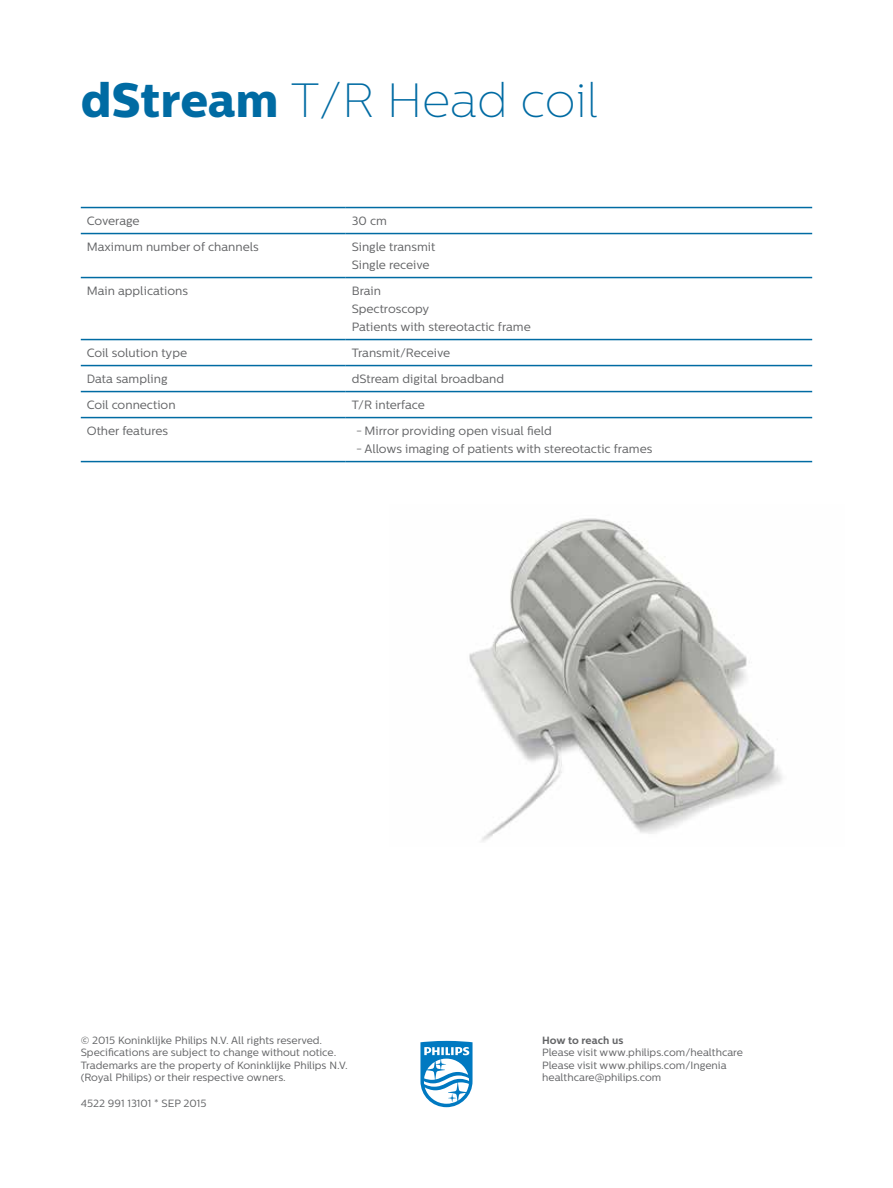
<style>
.page{position:relative;width:893px;height:1188px;background:#fff}
.page>*{position:absolute;margin:0;border:0;box-sizing:border-box;transform-origin:0 0}
.t1{font:100 48px "Centrale Sans";color:#006ba3}
.t2{font:12px/18px "Centrale Sans";color:#636466}
.t3{font:10.5px/12.6px "Centrale Sans";color:#636466}
.t4{font:700 10.5px "Centrale Sans";letter-spacing:-.005em;color:#636466}
.s1{font-weight:800}
</style>
<div class="page">
<svg style="left:420px;top:1041px;width:52px;height:66px"></svg>
<hr style="left:81px;top:207px;width:265px;height:1px;background:#006ba3">
<hr style="left:346px;top:207px;width:466px;height:1px;background:#006ba3">
<hr style="left:81px;top:233px;width:265px;height:1px;background:#006ba3">
<hr style="left:346px;top:233px;width:466px;height:1px;background:#006ba3">
<hr style="left:81px;top:277px;width:265px;height:1px;background:#006ba3">
<hr style="left:346px;top:277px;width:466px;height:1px;background:#006ba3">
<hr style="left:81px;top:339px;width:265px;height:1px;background:#006ba3">
<hr style="left:346px;top:339px;width:466px;height:1px;background:#006ba3">
<hr style="left:81px;top:365px;width:265px;height:1px;background:#006ba3">
<hr style="left:346px;top:365px;width:466px;height:1px;background:#006ba3">
<hr style="left:81px;top:391px;width:265px;height:1px;background:#006ba3">
<hr style="left:346px;top:391px;width:466px;height:1px;background:#006ba3">
<hr style="left:81px;top:417px;width:265px;height:1px;background:#006ba3">
<hr style="left:346px;top:417px;width:466px;height:1px;background:#006ba3">
<hr style="left:81px;top:461px;width:265px;height:1px;background:#006ba3">
<hr style="left:346px;top:461px;width:466px;height:1px;background:#006ba3">
<img style="left:469px;top:518px;width:313px;height:324px">
<h1 class="t1" style="left:81px;top:74px;width:519px"><span class="s1">dStream</span> T/R Head coil</h1>
<p class="t2" style="left:87px;top:212px;width:54px">Coverage</p>
<p class="t2" style="left:352px;top:212px;width:37px">30 cm</p>
<p class="t2" style="left:87px;top:238px;width:174px">Maximum number of channels</p>
<p class="t2" style="left:352px;top:238px;width:85px">Single transmit<br>Single receive</p>
<p class="t2" style="left:87px;top:282px;width:103px">Main applications</p>
<p class="t2" style="left:352px;top:282px;width:181px">Brain<br>Spectroscopy<br>Patients with stereotactic frame</p>
<p class="t2" style="left:87px;top:344px;width:102px">Coil solution type</p>
<p class="t2" style="left:352px;top:344px;width:100px">Transmit/Receive</p>
<p class="t2" style="left:87px;top:370px;width:82px">Data sampling</p>
<p class="t2" style="left:352px;top:370px;width:154px">dStream digital broadband</p>
<p class="t2" style="left:87px;top:396px;width:90px">Coil connection</p>
<p class="t2" style="left:352px;top:396px;width:75px">T/R interface</p>
<p class="t2" style="left:87px;top:422px;width:83px">Other features</p>
<p class="t2" style="left:356px;top:422px;width:197px">- Mirror providing open visual field</p>
<p class="t2" style="left:356px;top:440px;width:298px">- Allows imaging of patients with stereotactic frames</p>
<p class="t3" style="left:81px;top:1034px;width:269px">© 2015 Koninklijke Philips N.V. All rights reserved.<br>Specifications are subject to change without notice.<br>Trademarks are the property of Koninklijke Philips N.V. (Royal Philips) or their respective owners.</p>
<p class="t3" style="left:81px;top:1097px;width:127px">4522 991 13101 * Sep 2015</p>
<p class="t4" style="left:542px;top:1034px;width:83px">How to reach us</p>
<p class="t3" style="left:542px;top:1046px;width:202px">Please visit www.philips.com/healthcare<br>Please visit www.philips.com/Ingenia healthcare@philips.com</p>
</div>
